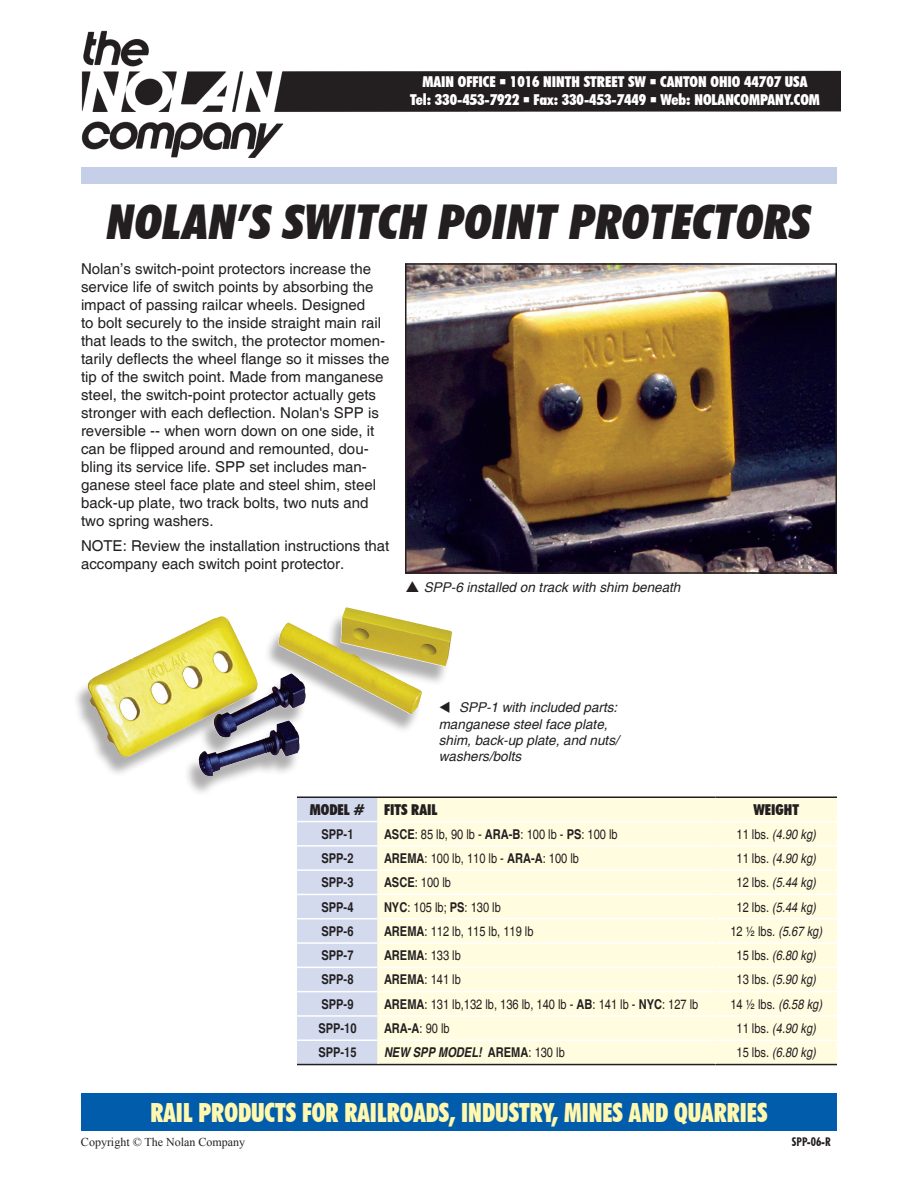
<style>
.page{position:relative;width:918px;height:1188px;background:#fff}
.page>*{position:absolute;margin:0;border:0;box-sizing:border-box;transform-origin:0 0}
.t1{font:italic 900 condensed 48px "Futura BT";letter-spacing:.005em;color:#231f20}
.t2{font:900 condensed 26.4px "Futura BT";color:#fff8ae;scale:.91 1}
.t3{font:15px/18px "Helvetica";color:#231f20}
.t4{font:900 condensed 15px "Futura BT";color:#fff}
.t5{font:900 condensed 15px "Futura BT";color:#231f20}
.t6{font:condensed 13.5px "Helvetica";color:#231f20}
.t7{font:italic condensed 13.5px "Helvetica";color:#231f20}
.t8{font:italic 13.5px "Helvetica";color:#231f20}
.t9{font:700 condensed 13.5px "Helvetica";color:#231f20}
.t10{font:italic 700 condensed 13.5px "Helvetica";color:#231f20}
.t11{font:12px "Times New Roman";color:#231f20}
.t12{font:700 condensed 12px "Futura BT";color:#231f20}
.s1{font-weight:700}
.s2{font-style:normal}
.s3{font-weight:400}
.s4{font-weight:400;font-style:normal}
</style>
<div class="page">
<img style="left:81px;top:30px;width:759px;height:128px">
<div style="left:81px;top:1094px;width:756px;height:37px;background:#015dab"></div>
<div style="left:81px;top:167px;width:756px;height:17px;background:#c6cfe8"></div>
<div style="left:72px;top:613px;width:381px;height:184px;background:#231f20;opacity:.36"></div>
<img style="left:196px;top:607px;width:256px;height:60px">
<img style="left:408px;top:266px;width:426px;height:305px">
<div style="left:405px;top:263px;width:432px;height:311px;border:2px solid #231f20"></div>
<div style="left:297px;top:798px;width:80px;height:266px;background:#d3daee"></div>
<div style="left:379px;top:798px;width:458px;height:266px;background:#fffce0"></div>
<hr style="left:297px;top:796px;width:81px;height:2px;background:#231f20">
<hr style="left:378px;top:796px;width:338px;height:2px;background:#231f20">
<hr style="left:716px;top:796px;width:121px;height:2px;background:#231f20">
<hr style="left:297px;top:821px;width:80px;height:1px;background:#fff">
<hr style="left:379px;top:821px;width:336px;height:1px;background:#fff">
<hr style="left:716px;top:821px;width:121px;height:1px;background:#fff">
<hr style="left:297px;top:845px;width:80px;height:2px;background:#fff">
<hr style="left:379px;top:845px;width:336px;height:2px;background:#fff">
<hr style="left:716px;top:845px;width:121px;height:2px;background:#fff">
<hr style="left:297px;top:869px;width:80px;height:2px;background:#fff">
<hr style="left:379px;top:869px;width:336px;height:2px;background:#fff">
<hr style="left:716px;top:869px;width:121px;height:2px;background:#fff">
<hr style="left:297px;top:894px;width:80px;height:1px;background:#fff">
<hr style="left:379px;top:894px;width:336px;height:1px;background:#fff">
<hr style="left:716px;top:894px;width:121px;height:1px;background:#fff">
<hr style="left:297px;top:918px;width:80px;height:2px;background:#fff">
<hr style="left:379px;top:918px;width:336px;height:2px;background:#fff">
<hr style="left:716px;top:918px;width:121px;height:2px;background:#fff">
<hr style="left:297px;top:942px;width:80px;height:2px;background:#fff">
<hr style="left:379px;top:942px;width:336px;height:2px;background:#fff">
<hr style="left:716px;top:942px;width:121px;height:2px;background:#fff">
<hr style="left:297px;top:967px;width:80px;height:1px;background:#fff">
<hr style="left:379px;top:967px;width:336px;height:1px;background:#fff">
<hr style="left:716px;top:967px;width:121px;height:1px;background:#fff">
<hr style="left:297px;top:991px;width:80px;height:1px;background:#fff">
<hr style="left:379px;top:991px;width:336px;height:1px;background:#fff">
<hr style="left:716px;top:991px;width:121px;height:1px;background:#fff">
<hr style="left:297px;top:1015px;width:80px;height:2px;background:#fff">
<hr style="left:379px;top:1015px;width:336px;height:2px;background:#fff">
<hr style="left:716px;top:1015px;width:121px;height:2px;background:#fff">
<hr style="left:297px;top:1040px;width:80px;height:1px;background:#fff">
<hr style="left:379px;top:1040px;width:336px;height:1px;background:#fff">
<hr style="left:716px;top:1040px;width:121px;height:1px;background:#fff">
<hr style="left:297px;top:1064px;width:81px;height:1px;background:#231f20">
<hr style="left:378px;top:1064px;width:338px;height:1px;background:#231f20">
<hr style="left:716px;top:1064px;width:121px;height:1px;background:#231f20">
<hr style="left:377px;top:798px;width:2px;height:24px;background:#fffce0">
<hr style="left:377px;top:822px;width:2px;height:24px;background:#fffce0">
<hr style="left:377px;top:846px;width:2px;height:24px;background:#fffce0">
<hr style="left:377px;top:870px;width:2px;height:24px;background:#fffce0">
<hr style="left:377px;top:894px;width:2px;height:25px;background:#fffce0">
<hr style="left:377px;top:919px;width:2px;height:24px;background:#fffce0">
<hr style="left:377px;top:943px;width:2px;height:24px;background:#fffce0">
<hr style="left:377px;top:967px;width:2px;height:25px;background:#fffce0">
<hr style="left:377px;top:992px;width:2px;height:24px;background:#fffce0">
<hr style="left:377px;top:1016px;width:2px;height:24px;background:#fffce0">
<hr style="left:377px;top:1040px;width:2px;height:24px;background:#fffce0">
<svg style="left:715px;top:798px;width:1px;height:266px"></svg>
<p class="t4" style="left:422px;top:73px;width:387px">MAIN OFFICE ■ 1016 NINTH STREET SW ■ CANTON OHIO 44707 USA</p>
<p class="t4" style="left:410px;top:91px;width:411px">Tel: 330-453-7922 ■ Fax: 330-453-7449 ■ Web: NOLANCOMPANY.COM</p>
<p class="t1" style="left:107px;top:193px;width:706px">NOLAN’S SWITCH POINT PROTECTORS</p>
<p class="t3" style="left:81px;top:260px;width:310px">Nolan’s switch-point protectors increase the service life of switch points by absorbing the impact of passing railcar wheels. Designed<br>to bolt securely to the inside straight main rail that leads to the switch, the protector momen&shy;tarily deflects the wheel flange so it misses the tip of the switch point. Made from manganese steel, the switch-point protector actually gets stronger with each deflection. Nolan's SPP is reversible -- when worn down on one side, it can be flipped around and remounted, dou&shy;bling its service life. SPP set includes man&shy;ganese steel face plate and steel shim, steel back-up plate, two track bolts, two nuts and two spring washers.</p>
<p class="t3" style="left:81px;top:538px;width:310px">NOTE: Review the installation instructions that accompany each switch point protector.</p>
<p class="t8" style="left:424px;top:579px;width:258px">SPP-6 installed on track with shim beneath</p>
<p class="t8" style="left:439px;top:700px;width:180px">▼ SPP-1 with included parts:</p>
<p class="t8" style="left:439px;top:716px;width:170px">manganese steel face plate,</p>
<p class="t8" style="left:439px;top:732px;width:182px">shim, back-up plate, and nuts/</p>
<p class="t8" style="left:439px;top:748px;width:84px">washers/bolts</p>
<p class="t5" style="left:310px;top:801px;width:57px">MODEL #</p>
<p class="t5" style="left:384px;top:801px;width:55px">FITS RAIL</p>
<p class="t5" style="left:753px;top:801px;width:47px">WEIGHT</p>
<p class="t9" style="left:322px;top:826px;width:33px">SPP-1</p>
<p class="t6" style="left:384px;top:826px;width:235px"><span class="s1">ASCE</span>: 85 lb, 90 lb - <span class="s1">ARA-B</span>: 100 lb - <span class="s1">PS</span>: 100 lb</p>
<p class="t7" style="left:737px;top:826px;width:81px"><span class="s2">11 lbs.</span> (4.90 kg)</p>
<p class="t9" style="left:322px;top:850px;width:33px">SPP-2</p>
<p class="t6" style="left:384px;top:850px;width:197px"><span class="s1">AREMA</span>: 100 lb, 110 lb - <span class="s1">ARA-A</span>: 100 lb</p>
<p class="t7" style="left:737px;top:850px;width:81px"><span class="s2">11 lbs.</span> (4.90 kg)</p>
<p class="t9" style="left:322px;top:874px;width:33px">SPP-3</p>
<p class="t6" style="left:384px;top:875px;width:69px"><span class="s1">ASCE</span>: 100 lb</p>
<p class="t7" style="left:737px;top:874px;width:81px"><span class="s2">12 lbs.</span> (5.44 kg)</p>
<p class="t9" style="left:322px;top:899px;width:33px">SPP-4</p>
<p class="t6" style="left:384px;top:899px;width:118px"><span class="s1">NYC</span>: 105 lb; <span class="s1">PS</span>: 130 lb</p>
<p class="t7" style="left:737px;top:899px;width:81px"><span class="s2">12 lbs.</span> (5.44 kg)</p>
<p class="t9" style="left:322px;top:923px;width:33px">SPP-6</p>
<p class="t6" style="left:384px;top:923px;width:151px"><span class="s1">AREMA</span>: 112 lb, 115 lb, 119 lb</p>
<p class="t7" style="left:730px;top:923px;width:93px"><span class="s2">12 ½ lbs.</span> (5.67 kg)</p>
<p class="t9" style="left:322px;top:947px;width:33px">SPP-7</p>
<p class="t6" style="left:384px;top:947px;width:78px"><span class="s1">AREMA</span>: 133 lb</p>
<p class="t7" style="left:737px;top:947px;width:81px"><span class="s2">15 lbs.</span> (6.80 kg)</p>
<p class="t9" style="left:322px;top:972px;width:33px">SPP-8</p>
<p class="t6" style="left:384px;top:972px;width:78px"><span class="s1">AREMA</span>: 141 lb</p>
<p class="t7" style="left:737px;top:972px;width:81px"><span class="s2">13 lbs.</span> (5.90 kg)</p>
<p class="t9" style="left:322px;top:996px;width:33px">SPP-9</p>
<p class="t6" style="left:384px;top:996px;width:316px"><span class="s1">AREMA</span>: 131 lb,132 lb, 136 lb, 140 lb - <span class="s1">AB</span>: 141 lb - <span class="s1">NYC</span>: 127 lb</p>
<p class="t7" style="left:730px;top:996px;width:93px"><span class="s2">14 ½ lbs.</span> (6.58 kg)</p>
<p class="t9" style="left:318px;top:1020px;width:40px">SPP-10</p>
<p class="t9" style="left:384px;top:1020px;width:67px">ARA-A<span class="s3">: 90 lb</span></p>
<p class="t7" style="left:737px;top:1020px;width:81px"><span class="s2">11 lbs.</span> (4.90 kg)</p>
<p class="t9" style="left:318px;top:1044px;width:40px">SPP-15</p>
<p class="t10" style="left:384px;top:1044px;width:182px">NEW SPP MODEL! <span class="s2">AREMA</span><span class="s4">: 130 lb</span></p>
<p class="t7" style="left:737px;top:1044px;width:81px"><span class="s2">15 lbs.</span> (6.80 kg)</p>
<p class="t2" style="left:151px;top:1097px;width:679px">RAIL PRODUCTS FOR RAILROADS, INDUSTRY, MINES AND QUARRIES</p>
<p class="t11" style="left:81px;top:1134px;width:166px">Copyright © The Nolan Company</p>
<p class="t12" style="left:792px;top:1135px;width:40px">SPP-06-R</p>
</div>
